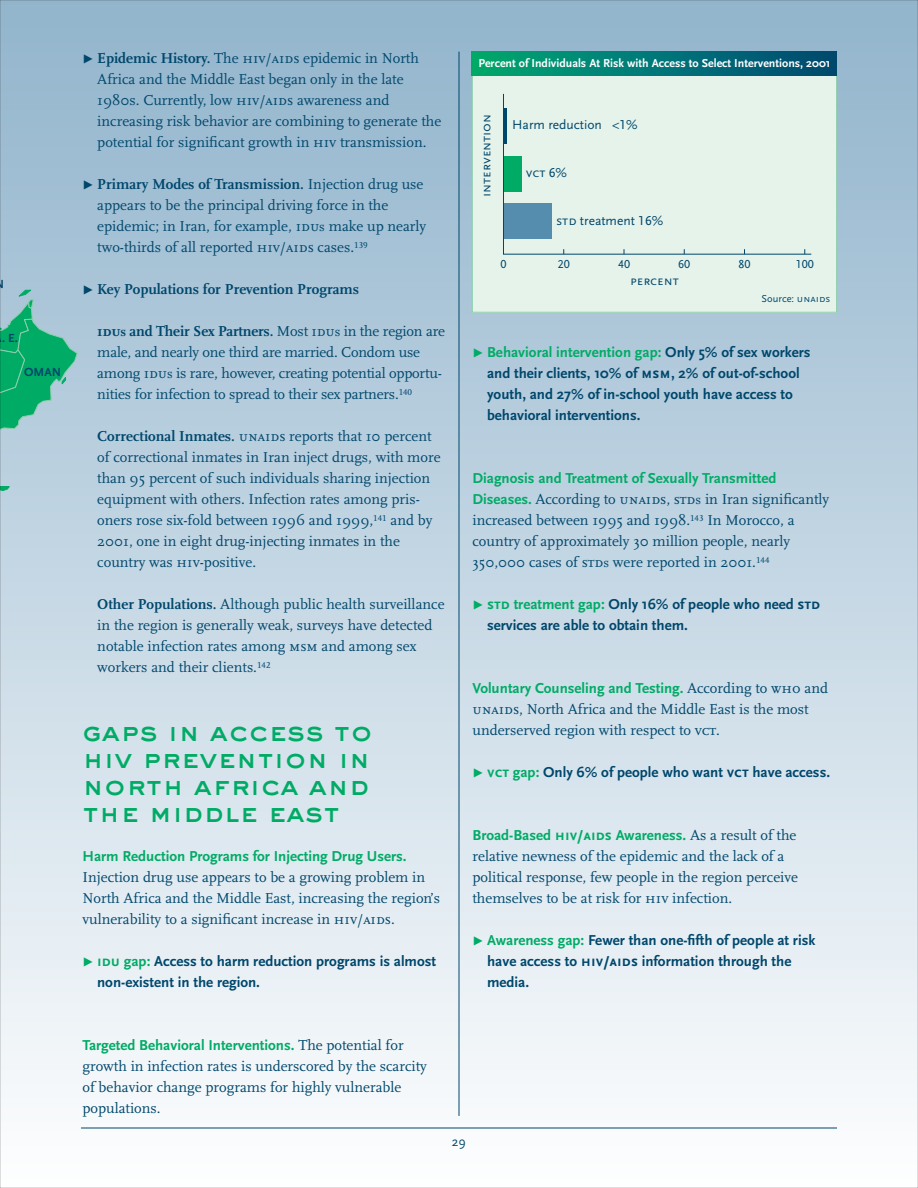
<style>
.page{position:relative;width:918px;height:1188px;background:#fff}
.page>*{position:absolute;margin:0;border:0;box-sizing:border-box;transform-origin:0 0}
.t1{font:27px/27px "Sackers Heavy Gothic";color:#00ab66}
.t2{font:15px/21px "Scala";color:#00476c}
.t3{font:700 15px/21px "Scala Sans";color:#00476c}
.t4{font:700 15px "Scala Sans";color:#00ab66}
.t5{font:700 15px "Scala";color:#00476c}
.t6{font:13.5px "Scala Sans LF";color:#00476c}
.t7{font:13.5px "Scala Sans Caps";color:#00476c}
.t8{font:13.5px "Scala Sans";color:#00476c}
.t9{font:700 12.3px "Scala Sans";color:#00476c}
.t10{font:700 12px "Scala Sans";color:#fff}
.t11{font:12px "Scala Sans LF";color:#00476c}
.t12{font:10.5px "Scala Sans";color:#00476c}
.s1{font-family:"Scala Sans Expert";font-size:18px}
.s2{font-weight:700}
.s3{font-family:"Scala Caps"}
.s4{font-size:13.5px}
.s5{font-family:"Scala Sans Expert";font-weight:400;font-size:18px}
.s6{font-family:"Scala Caps";font-weight:700}
.s7{font-weight:700;font-size:13.5px}
.s8{font-family:"Scala Sans Expert";font-weight:400;font-size:18px;color:#00ab66}
.s9{font-family:"Scala Sans Caps";color:#00ab66}
.s10{color:#00ab66}
.s11{font-family:"Scala";font-weight:400;color:#00476c}
.s12{font-family:"Scala Sans LF"}
.s13{font-family:"Scala Sans LF Caps"}
.s14{font-family:"Scala Sans Caps"}
.s15{font-family:"Scala Sans";font-weight:700;color:#00ab66}
.s16{font-family:"Scala Caps";font-weight:400;color:#00476c}
</style>
<div class="page">
<div style="left:0;top:0;width:918px;height:1188px;background:linear-gradient(to bottom,#90b3cb,#fdfefe)"></div>
<hr style="left:81px;top:1128px;width:756px;height:1px;background:#00476c">
<div style="left:472px;top:54px;width:365px;height:258px;background:#e6f3eb"></div>
<div style="left:503px;top:203px;width:49px;height:36px;background:#548dad"></div>
<div style="left:503px;top:156px;width:19px;height:36px;background:#00ab66"></div>
<hr style="left:503px;top:108px;width:4px;height:36px;background:#00476c">
<hr style="left:503px;top:254px;width:308px;height:1px;background:#00476c">
<hr style="left:503px;top:94px;width:1px;height:160px;background:#00476c">
<div style="left:472px;top:52px;width:365px;height:24px;background:linear-gradient(to right,#00a872,#004875)"></div>
<svg style="left:2px;top:212px;width:75px;height:235px;background:#78beb5"></svg>
<svg style="left:2px;top:484px;width:8px;height:7px"></svg>
<hr style="left:459px;top:52px;width:1px;height:1064px;background:#00476c">
<p class="t9" style="left:2px;top:334px;width:17px">. E.</p>
<p class="t9" style="left:24px;top:367px;width:38px">OMAN</p>
<p class="t2" style="left:97px;top:49px;width:346px;text-indent:-15px"><span class="s1">t</span> <span class="s2">Epidemic History.</span> The <span class="s3">hiv</span>/<span class="s3">aids</span> epidemic in North Africa and the Middle East began only in the late 1980s. Currently, low <span class="s3">hiv</span>/<span class="s3">aids</span> awareness and increasing risk behavior are combining to generate the potential for significant growth in <span class="s3">hiv</span> transmission.</p>
<p class="t2" style="left:97px;top:175px;width:330px;text-indent:-15px"><span class="s1">t</span> <span class="s2">Primary Modes of Transmission.</span> Injection drug use appears to be the principal driving force in the epidemic; in Iran, for example, <span class="s3">idu</span><span class="s4">s</span> make up nearly two-thirds of all reported <span class="s3">hiv</span>/<span class="s3">aids</span> cases.<sup>139</sup></p>
<p class="t5" style="left:82px;top:283px;width:278px"><span class="s5">t</span> Key Populations for Prevention Programs</p>
<p class="t2" style="left:97px;top:322px;width:349px"><span class="s6">idu</span><span class="s7">s</span> <span class="s2">and Their Sex Partners.</span> Most <span class="s3">idu</span><span class="s4">s</span> in the region are male, and nearly one third are married. Condom use among <span class="s3">idu</span><span class="s4">s</span> is rare, however, creating potential opportu&shy;nities for infection to spread to their sex partners.<sup>140</sup></p>
<p class="t2" style="left:97px;top:427px;width:345px"><span class="s2">Correctional Inmates.</span> <span class="s3">unaids</span> reports that 10 percent of correctional inmates in Iran inject drugs, with more than 95 percent of such individuals sharing injection equipment with others. Infection rates among pris&shy;oners rose six-fold between 1996 and 1999,<sup>141</sup> and by 2001, one in eight drug-injecting inmates in the country was <span class="s3">hiv</span>-positive.</p>
<p class="t2" style="left:97px;top:595px;width:349px"><span class="s2">Other Populations.</span> Although public health surveillance in the region is generally weak, surveys have detected notable infection rates among <span class="s3">msm</span> and among sex workers and their clients.<sup>142</sup></p>
<h1 class="t1" style="left:82px;top:718px;width:292px">gaps in access to hiv prevention in north africa and the middle east</h1>
<p class="t4" style="left:82px;top:850px;width:326px">Harm Reduction Programs for Injecting Drug Users.</p>
<p class="t2" style="left:82px;top:868px;width:359px">Injection drug use appears to be a growing problem in<br>North Africa and the Middle East, increasing the region’s vulnerability to a significant increase in <span class="s3">hiv</span>/<span class="s3">aids.</span></p>
<p class="t3" style="left:97px;top:952px;width:341px;text-indent:-15px"><span class="s8">t</span> <span class="s9">idu</span> <span class="s10">gap:</span> Access to harm reduction programs is almost non-existent in the region.</p>
<p class="t4" style="left:82px;top:1039px;width:323px">Targeted Behavioral Interventions. <span class="s11">The potential for</span></p>
<p class="t2" style="left:82px;top:1057px;width:346px">growth in infection rates is underscored by the scarcity of behavior change programs for highly vulnerable populations.</p>
<p class="t10" style="left:478px;top:58px;width:354px">Percent of Individuals At Risk with Access to Select Interventions, 2001</p>
<p class="t7" style="left:478px;top:197px;width:84px;rotate:-90deg">intervention</p>
<p class="t6" style="left:512px;top:120px;width:127px">Harm reduction &lt;1%</p>
<p class="t7" style="left:526px;top:165px;width:43px">vct <span class="s12">6%</span></p>
<p class="t6" style="left:556px;top:216px;width:109px"><span class="s13">std</span> treatment 16%</p>
<p class="t11" style="left:500px;top:259px;width:7px">0</p>
<p class="t11" style="left:558px;top:259px;width:13px">20</p>
<p class="t11" style="left:618px;top:259px;width:13px">40</p>
<p class="t11" style="left:678px;top:259px;width:13px">60</p>
<p class="t11" style="left:739px;top:259px;width:13px">80</p>
<p class="t11" style="left:796px;top:259px;width:19px">100</p>
<p class="t7" style="left:630px;top:273px;width:50px">percent</p>
<p class="t12" style="left:762px;top:294px;width:70px">Source: <span class="s14">unaids</span></p>
<p class="t3" style="left:487px;top:343px;width:325px;text-indent:-15px"><span class="s8">t</span> <span class="s10">Behavioral intervention gap:</span> Only 5% of sex workers and their clients, 10% of <span class="s14">msm</span>, 2% of out-of-school youth, and 27% of in-school youth have access to behavioral interventions.</p>
<p class="t4" style="left:472px;top:472px;width:305px">Diagnosis and Treatment of Sexually Transmitted</p>
<p class="t2" style="left:472px;top:490px;width:358px"><span class="s15">Diseases.</span> According to <span class="s3">unaids</span>, <span class="s3">std</span><span class="s4">s</span> in Iran significantly increased between 1995 and 1998.<sup>143</sup> In Morocco, a country of approximately 30 million people, nearly 350,000 cases of <span class="s3">std</span><span class="s4">s</span> were reported in 2001.<sup>144</sup></p>
<p class="t3" style="left:487px;top:595px;width:335px;text-indent:-15px"><span class="s8">t</span> <span class="s9">std</span> <span class="s10">treatment gap:</span> Only 16% of people who need <span class="s14">std </span>services are able to obtain them.</p>
<p class="t4" style="left:472px;top:682px;width:357px">Voluntary Counseling and Testing. <span class="s11">According to</span> <span class="s16">who</span> <span class="s11">and</span></p>
<p class="t2" style="left:472px;top:700px;width:338px"><span class="s3">unaids</span>, North Africa and the Middle East is the most underserved region with respect to <span class="s3">vct.</span></p>
<p class="t3" style="left:472px;top:763px;width:359px"><span class="s8">t</span> <span class="s9">vct</span> <span class="s10">gap:</span> Only 6% of people who want <span class="s14">vct</span> have access.</p>
<p class="t4" style="left:472px;top:829px;width:326px">Broad-Based <span class="s14">hiv</span>/<span class="s14">aids</span> Awareness. <span class="s11">As a result of the</span></p>
<p class="t2" style="left:472px;top:847px;width:327px">relative newness of the epidemic and the lack of a political response, few people in the region perceive themselves to be at risk for <span class="s3">hiv</span> infection.</p>
<p class="t3" style="left:487px;top:931px;width:330px;text-indent:-15px"><span class="s8">t</span> <span class="s10">Awareness gap:</span> Fewer than one-fifth of people at risk have access to <span class="s14">hiv</span>/<span class="s14">aids</span> information through the media.</p>
<p class="t8" style="left:452px;top:1136px;width:16px">29</p>
</div>
